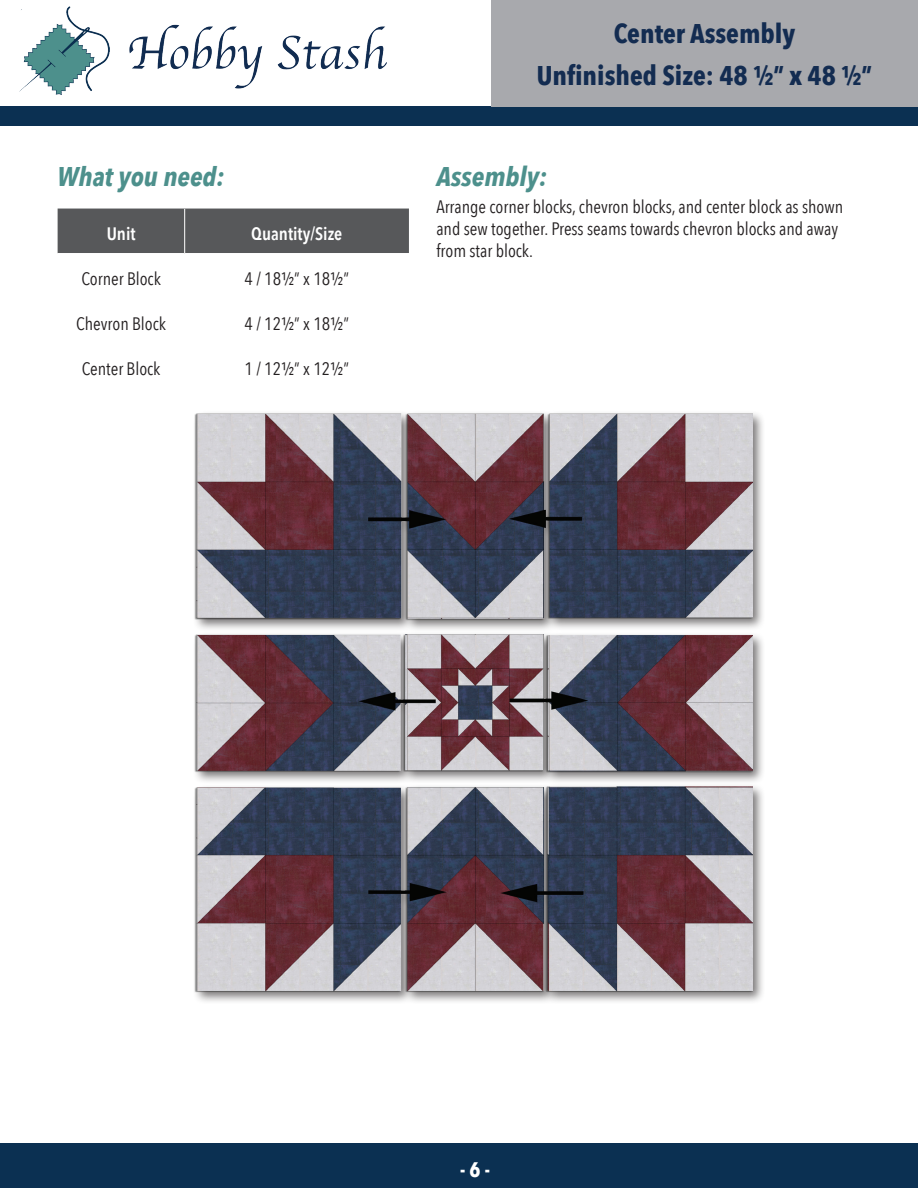
<style>
.page{position:relative;width:918px;height:1188px;background:#fff}
.page>*{position:absolute;margin:0;border:0;box-sizing:border-box;transform-origin:0 0}
.t1{font:700 27px/42px "Avenir Next Condensed";color:#132c51;text-align:center}
.t2{font:italic 700 27px "Avenir Next Condensed";color:#4d908c}
.t3{font:700 21px "Avenir Next Condensed";color:#fff}
.t4{font:18px/21.6px "Avenir Next Condensed";color:#231f20}
.t5{font:600 18px "Avenir Next Condensed";color:#fff}
</style>
<div class="page">
<div style="left:0;top:1144px;width:918px;height:44px;background:#0b3052"></div>
<img style="left:19px;top:6px;width:368px;height:89px">
<div style="left:0;top:107px;width:918px;height:19px;background:#0b3052"></div>
<div style="left:491px;top:0;width:427px;height:107px;background:#a8a9ad"></div>
<div style="left:58px;top:209px;width:351px;height:44px;background:#57585a"></div>
<hr style="left:184px;top:209px;width:1px;height:44px;background:#fff">
<div style="left:192px;top:410px;width:573px;height:594px;background:#231f20;opacity:.6"></div>
<img style="left:195px;top:414px;width:557px;height:579px">
<h1 class="t2" style="left:57px;top:160px;width:169px">What you need:</h1>
<p class="t5" style="left:107px;top:218px;width:30px">Unit</p>
<p class="t5" style="left:251px;top:218px;width:93px">Quantity/Size</p>
<p class="t4" style="left:81px;top:267px;width:81px">Corner Block</p>
<p class="t4" style="left:245px;top:267px;width:106px">4 / 18½” x 18½”</p>
<p class="t4" style="left:76px;top:312px;width:91px">Chevron Block</p>
<p class="t4" style="left:245px;top:312px;width:106px">4 / 12½” x 18½”</p>
<p class="t4" style="left:82px;top:357px;width:80px">Center Block</p>
<p class="t4" style="left:245px;top:357px;width:106px">1 / 12½” x 12½”</p>
<h1 class="t1" style="left:537px;top:12px;width:337px">Center Assembly<br>Unfinished Size: 48 ½” x 48 ½”</h1>
<h1 class="t2" style="left:436px;top:160px;width:112px">Assembly:</h1>
<p class="t4" style="left:436px;top:195px;width:408px">Arrange corner blocks, chevron blocks, and center block as shown and sew together. Press seams towards chevron blocks and away from star block.</p>
<p class="t3" style="left:460px;top:1156px;width:31px">- 6 -</p>
</div>
